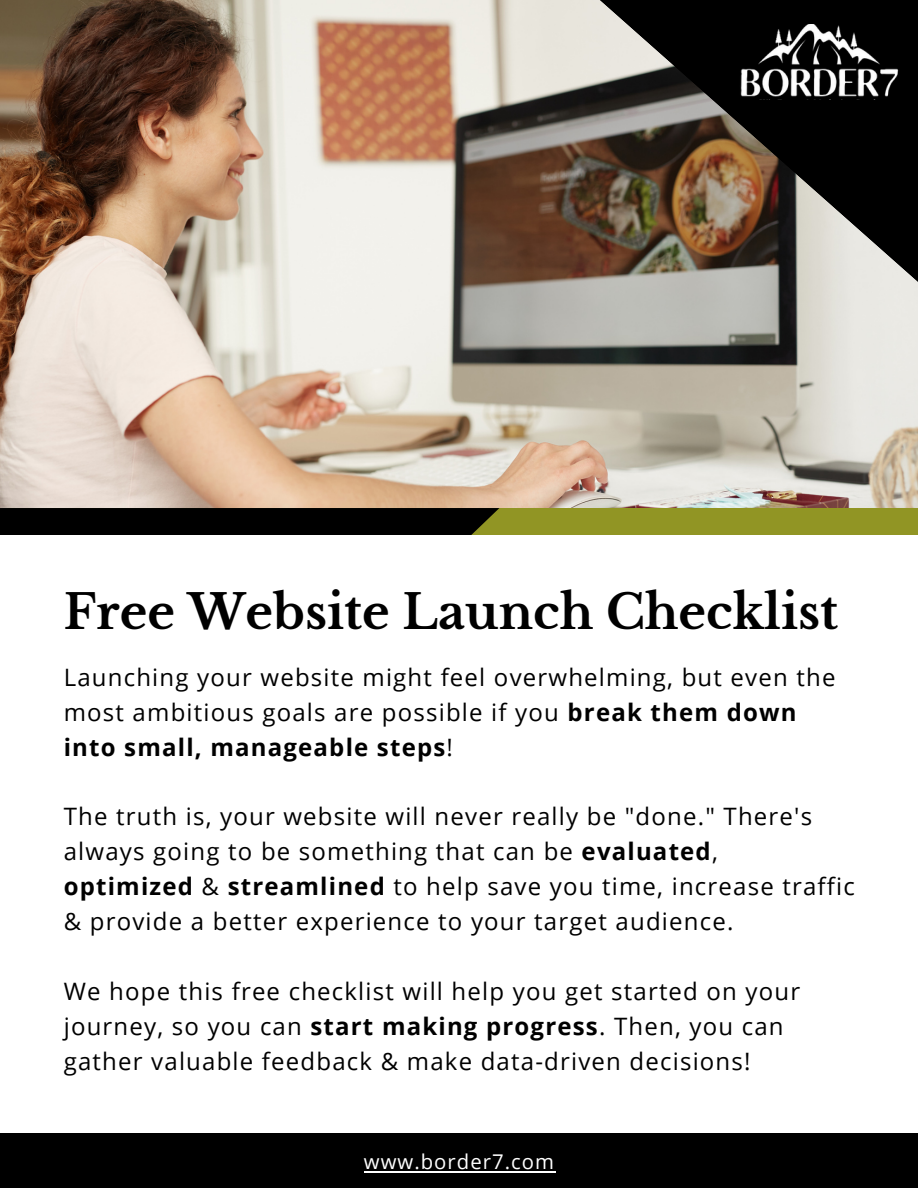
<style>
.page{position:relative;width:918px;height:1188px;background:#fff}
.page>*{position:absolute;margin:0;border:0;box-sizing:border-box;transform-origin:0 0}
.t1{font:700 47.25px "Libre Baskerville";color:#000}
.t2{font:24px/34.8px "Open Sans";letter-spacing:.05em;color:#000}
.t3{font:20.25px "Open Sans";letter-spacing:.05em;color:#fff}
.s1{font-weight:700}
</style>
<div class="page">
<img style="left:0;top:0;width:918px;height:508px">
<div style="left:7px;top:508px;width:911px;height:95px;background:#919524"></div>
<div style="left:0;top:508px;width:499px;height:28px;background:#000"></div>
<div style="left:0;top:536px;width:918px;height:652px;background:#fff"></div>
<div style="left:0;top:1133px;width:918px;height:55px;background:#000"></div>
<hr style="left:364px;top:1171px;width:191px;height:1px;background:#fff">
<img style="left:573px;top:0;width:345px;height:349px">
<img style="left:731px;top:25px;width:176px;height:74px">
<p class="t1" style="left:64px;top:583px;width:776px">Free Website Launch Checklist</p>
<p class="t2" style="left:64px;top:659px;width:773px">Launching your website might feel overwhelming, but even the most ambitious goals are possible if you <span class="s1">break them down into small, manageable steps</span>!</p>
<p class="t2" style="left:64px;top:799px;width:793px">The truth is, your website will never really be "done." There's always going to be something that can be <span class="s1">evaluated</span>,<br><span class="s1">optimized</span> &amp; <span class="s1">streamlined</span> to help save you time, increase traffic &amp; provide a better experience to your target audience.</p>
<p class="t2" style="left:64px;top:973px;width:738px">We hope this free checklist will help you get started on your journey, so you can <span class="s1">start making progress</span>. Then, you can gather valuable feedback &amp; make data-driven decisions!</p>
<p class="t3" style="left:364px;top:1148px;width:191px">www.border7.com</p>
</div>
